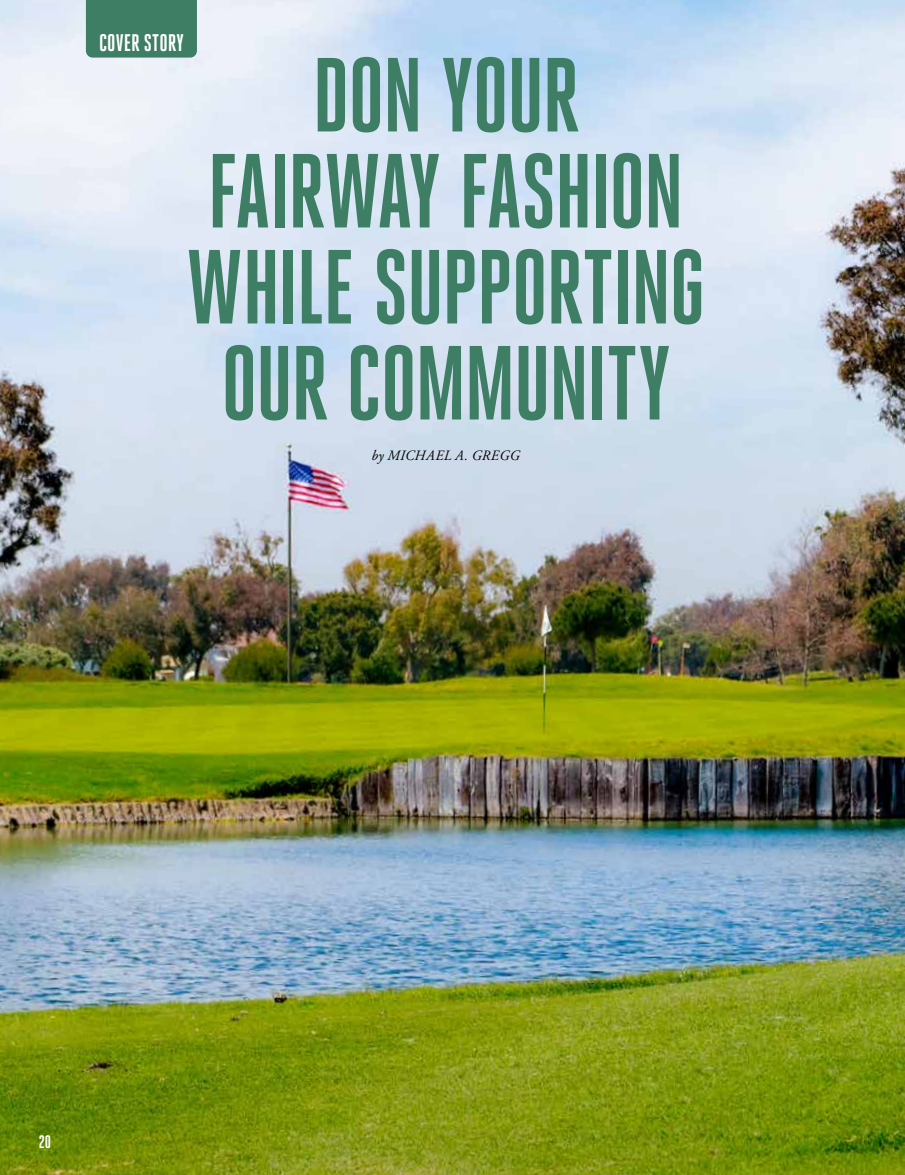
<style>
.page{position:relative;width:905px;height:1175px;background:#fff}
.page>*{position:absolute;margin:0;border:0;box-sizing:border-box;transform-origin:0 0}
.t1{font:700 105px/96px "Heroic Condensed";letter-spacing:-.025em;color:#3e7e65;text-align:center}
.t2{font:700 24px "Heroic Condensed";letter-spacing:.005em;color:#fff}
.t3{font:700 18px "Heroic Condensed";color:#fff}
.t4{font:italic 14.25px "Adobe Garamond Pro";letter-spacing:.025em;color:#000}
</style>
<div class="page">
<img style="left:0;top:0;width:904px;height:1174px">
<img style="left:170px;top:854px;width:734px;height:320px">
<div style="left:86px;top:0;width:111px;height:58px;background:#3e7e65"></div>
<p class="t2" style="left:99px;top:30px;width:86px">COVER STORY</p>
<p class="t1" style="left:186px;top:47px;width:521px">DON YOUR<br>FAIRWAY FASHION<br>WHILE SUPPORTING<br>OUR COMMUNITY</p>
<p class="t4" style="left:371px;top:446px;width:149px">by MICHAEL A. GREGG</p>
<p class="t3" style="left:39px;top:1131px;width:14px">20</p>
</div>
